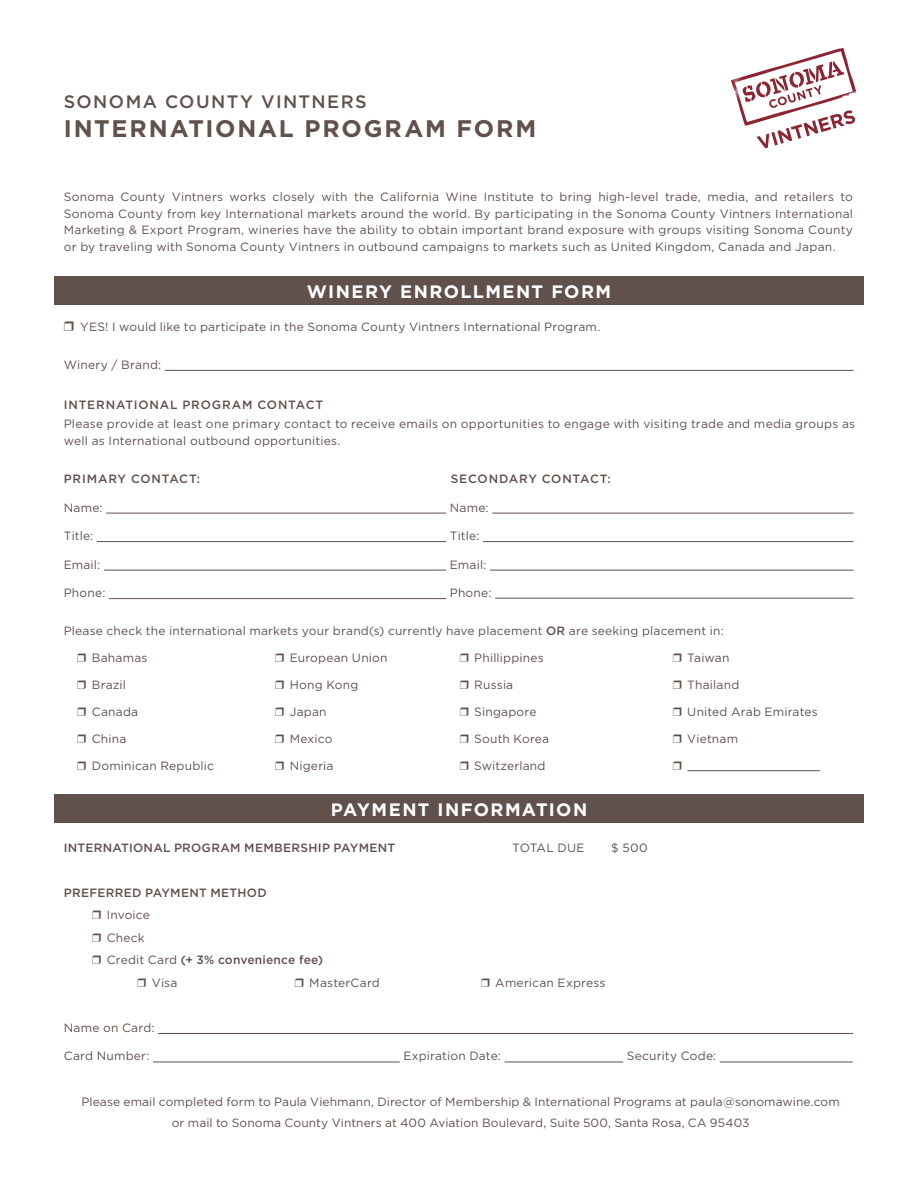
<style>
.page{position:relative;width:918px;height:1188px;background:#fff}
.page>*{position:absolute;margin:0;border:0;box-sizing:border-box;transform-origin:0 0}
.t1{font:700 24px "Gotham";letter-spacing:.075em;color:#61514d}
.t2{font:700 18px "Gotham";letter-spacing:.08em;color:#fff}
.t3{font:500 18px "Gotham";letter-spacing:.08em;color:#61514d}
.t4{font:12px/16.5px "Gotham";letter-spacing:.015em;color:#61514d;text-align:justify}
.t5{font:500 12px "Gotham";letter-spacing:.03em;color:#61514d}
.t6{font:500 12px "Gotham";letter-spacing:.07em;color:#61514d}
.t7{font:500 12px "Gotham";letter-spacing:.06em;color:#61514d}
.s1{font-weight:500}
.s2{font-weight:400}
</style>
<div class="page">
<hr style="left:158px;top:1033px;width:695px;height:1px;background:#61514d">
<hr style="left:153px;top:1062px;width:247px;height:1px;background:#61514d">
<hr style="left:505px;top:1062px;width:118px;height:1px;background:#61514d">
<hr style="left:720px;top:1062px;width:133px;height:1px;background:#61514d">
<div style="left:54px;top:276px;width:810px;height:29px;background:#61514d"></div>
<div style="left:54px;top:794px;width:810px;height:29px;background:#61514d"></div>
<svg style="left:731px;top:47px;width:125px;height:101px"></svg>
<hr style="left:165px;top:370px;width:689px;height:1px;background:#61514d">
<hr style="left:106px;top:513px;width:340px;height:1px;background:#61514d">
<hr style="left:492px;top:513px;width:362px;height:1px;background:#61514d">
<hr style="left:97px;top:541px;width:349px;height:1px;background:#61514d">
<hr style="left:483px;top:541px;width:370px;height:1px;background:#61514d">
<hr style="left:104px;top:570px;width:342px;height:1px;background:#61514d">
<hr style="left:490px;top:570px;width:364px;height:1px;background:#61514d">
<hr style="left:109px;top:598px;width:337px;height:1px;background:#61514d">
<hr style="left:495px;top:598px;width:359px;height:1px;background:#61514d">
<hr style="left:687px;top:770px;width:133px;height:1px;background:#61514d">
<h2 class="t3" style="left:64px;top:90px;width:304px">SONOMA COUNTY VINTNERS</h2>
<h1 class="t1" style="left:64px;top:112px;width:474px">INTERNATIONAL PROGRAM FORM</h1>
<p class="t4" style="left:64px;top:189px;width:791px">Sonoma County Vintners works closely with the California Wine Institute to bring high-level trade, media, and retailers to Sonoma County from key International markets around the world. By participating in the Sonoma County Vintners International Marketing &amp; Export Program, wineries have the ability to obtain important brand exposure with groups visiting Sonoma County or by traveling with Sonoma County Vintners in outbound campaigns to markets such as United Kingdom, Canada and Japan.</p>
<h2 class="t2" style="left:307px;top:280px;width:306px">WINERY ENROLLMENT FORM</h2>
<p class="t4" style="left:64px;top:319px;width:538px">❒ YES! I would like to participate in the Sonoma County Vintners International Program.</p>
<p class="t4" style="left:64px;top:356px;width:99px">Winery / Brand:</p>
<p class="t6" style="left:64px;top:396px;width:261px">INTERNATIONAL PROGRAM CONTACT</p>
<p class="t4" style="left:64px;top:415px;width:793px">Please provide at least one primary contact to receive emails on opportunities to engage with visiting trade and media groups as well as International outbound opportunities.</p>
<p class="t6" style="left:64px;top:471px;width:138px">PRIMARY CONTACT:</p>
<p class="t7" style="left:451px;top:471px;width:162px">SECONDARY CONTACT:</p>
<p class="t4" style="left:64px;top:499px;width:40px">Name:</p>
<p class="t4" style="left:450px;top:499px;width:40px">Name:</p>
<p class="t4" style="left:64px;top:527px;width:31px">Title:</p>
<p class="t4" style="left:450px;top:527px;width:31px">Title:</p>
<p class="t4" style="left:64px;top:556px;width:38px">Email:</p>
<p class="t4" style="left:450px;top:556px;width:38px">Email:</p>
<p class="t4" style="left:64px;top:584px;width:43px">Phone:</p>
<p class="t4" style="left:450px;top:584px;width:43px">Phone:</p>
<p class="t4" style="left:64px;top:622px;width:662px">Please check the international markets your brand(s) currently have placement <span class="s1">OR</span> are seeking placement in:</p>
<p class="t4" style="left:77px;top:649px;width:72px">❒ Bahamas</p>
<p class="t4" style="left:275px;top:649px;width:114px">❒ European Union</p>
<p class="t4" style="left:460px;top:649px;width:86px">❒ Phillippines</p>
<p class="t4" style="left:673px;top:649px;width:58px">❒ Taiwan</p>
<p class="t4" style="left:77px;top:676px;width:50px">❒ Brazil</p>
<p class="t4" style="left:275px;top:676px;width:85px">❒ Hong Kong</p>
<p class="t4" style="left:460px;top:676px;width:55px">❒ Russia</p>
<p class="t4" style="left:673px;top:676px;width:68px">❒ Thailand</p>
<p class="t4" style="left:77px;top:703px;width:62px">❒ Canada</p>
<p class="t4" style="left:275px;top:703px;width:53px">❒ Japan</p>
<p class="t4" style="left:460px;top:703px;width:78px">❒ Singapore</p>
<p class="t4" style="left:673px;top:703px;width:146px">❒ United Arab Emirates</p>
<p class="t4" style="left:77px;top:730px;width:51px">❒ China</p>
<p class="t4" style="left:275px;top:730px;width:59px">❒ Mexico</p>
<p class="t4" style="left:460px;top:730px;width:91px">❒ South Korea</p>
<p class="t4" style="left:673px;top:730px;width:67px">❒ Vietnam</p>
<p class="t4" style="left:77px;top:757px;width:138px">❒ Dominican Republic</p>
<p class="t4" style="left:275px;top:757px;width:60px">❒ Nigeria</p>
<p class="t4" style="left:460px;top:757px;width:87px">❒ Switzerland</p>
<h2 class="t2" style="left:331px;top:798px;width:258px">PAYMENT INFORMATION</h2>
<p class="t5" style="left:64px;top:840px;width:333px">INTERNATIONAL PROGRAM MEMBERSHIP PAYMENT</p>
<p class="t4" style="left:512px;top:839px;width:74px">TOTAL DUE</p>
<p class="t4" style="left:611px;top:839px;width:38px">$ 500</p>
<p class="t5" style="left:64px;top:885px;width:205px">PREFERRED PAYMENT METHOD</p>
<p class="t4" style="left:92px;top:907px;width:59px">❒ Invoice</p>
<p class="t4" style="left:92px;top:929px;width:54px">❒ Check</p>
<p class="t5" style="left:92px;top:952px;width:232px">❒ <span class="s2">Credit Card</span> (+ 3% convenience fee)</p>
<p class="t4" style="left:137px;top:974px;width:42px">❒ Visa</p>
<p class="t4" style="left:295px;top:974px;width:87px">❒ MasterCard</p>
<p class="t4" style="left:481px;top:974px;width:126px">❒ American Express</p>
<p class="t4" style="left:64px;top:1019px;width:92px">Name on Card:</p>
<p class="t4" style="left:64px;top:1048px;width:87px">Card Number:</p>
<p class="t4" style="left:403px;top:1048px;width:99px">Expiration Date:</p>
<p class="t4" style="left:627px;top:1048px;width:91px">Security Code:</p>
<p class="t4" style="left:82px;top:1091px;width:760px;line-height:21px;text-align:center">Please email completed form to Paula Viehmann, Director of Membership &amp; International Programs at paula@sonomawine.com or mail to Sonoma County Vintners at 400 Aviation Boulevard, Suite 500, Santa Rosa, CA 95403</p>
</div>
